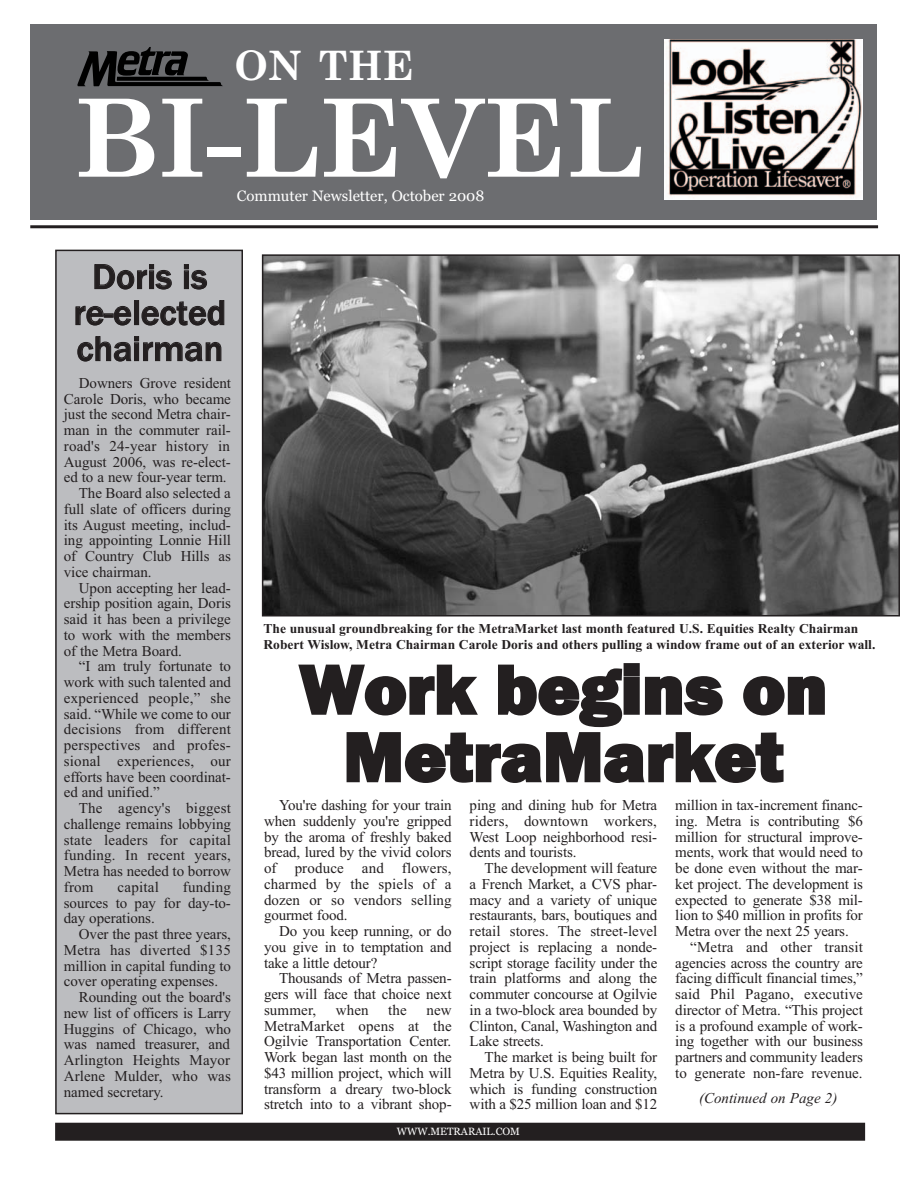
<style>
.page{position:relative;width:918px;height:1188px;background:#fff}
.page>*{position:absolute;margin:0;border:0;box-sizing:border-box;transform-origin:0 0}
.t1{font:700 108px "Century Schoolbook";color:#fff}
.t2{font:800 72px/67.5px "Franklin Gothic";color:#231f20;text-align:center}
.t3{font:700 40.5px "Century Schoolbook";color:#fff}
.t4{font:500 36px/36px "Franklin Gothic";color:#231f20;text-align:center}
.t5{font:15px/15.8px "Times New Roman";letter-spacing:-.005em;color:#231f20;text-align:justify}
.t6{font:15px "Times New Roman";letter-spacing:.015em;color:#231f20}
.t7{font:15px "Georgia";color:#fff}
.t8{font:italic 15px "Times New Roman";color:#231f20}
.t9{font:700 13.5px/16.2px "Times New Roman";color:#231f20}
.t10{font:10.5px "Georgia";color:#fff}
</style>
<div class="page">
<div style="left:56px;top:250px;width:186px;height:864px;background:#bcbdc0"></div>
<div style="left:55px;top:250px;width:188px;height:864px;border:2px solid #231f20"></div>
<div style="left:55px;top:1123px;width:810px;height:18px;background:#231f20"></div>
<div style="left:30px;top:24px;width:847px;height:195px;background:#6c6d70"></div>
<hr style="left:30px;top:225px;width:848px;height:3px;background:#231f20">
<img style="left:664px;top:39px;width:199px;height:161px">
<svg style="left:77px;top:47px;width:146px;height:39px"></svg>
<img style="left:265px;top:257px;width:632px;height:356px">
<div style="left:262px;top:254px;width:638px;height:362px;border:2px solid #231f20"></div>
<h3 class="t3" style="left:234px;top:43px;width:181px">ON THE</h3>
<h1 class="t1" style="left:74px;top:76px;width:571px">BI-LEVEL</h1>
<p class="t7" style="left:237px;top:187px;width:249px">Commuter Newsletter, October 2008</p>
<h3 class="t4" style="left:74px;top:258px;width:154px">Doris is re-elected chairman</h3>
<p class="t5" style="left:79px;top:375px;width:154px">Downers Grove resident</p>
<p class="t5" style="left:64px;top:391px;width:169px">Carole Doris, who became</p>
<p class="t5" style="left:64px;top:406px;width:169px">just the second Metra chair-</p>
<p class="t5" style="left:64px;top:422px;width:169px">man in the commuter rail-</p>
<p class="t6" style="left:64px;top:437px;width:168px">road's 24-year history in</p>
<p class="t5" style="left:64px;top:454px;width:169px">August 2006, was re-elect-</p>
<p class="t5" style="left:64px;top:469px;width:164px">ed to a new four-year term.</p>
<p class="t5" style="left:79px;top:485px;width:154px">The Board also selected a</p>
<p class="t5" style="left:64px;top:501px;width:169px">full slate of officers during</p>
<p class="t5" style="left:64px;top:517px;width:169px">its August meeting, includ-</p>
<p class="t5" style="left:64px;top:532px;width:169px">ing appointing Lonnie Hill</p>
<p class="t5" style="left:64px;top:548px;width:169px">of Country Club Hills as</p>
<p class="t5" style="left:64px;top:564px;width:89px">vice chairman.</p>
<p class="t5" style="left:79px;top:580px;width:154px">Upon accepting her lead-</p>
<p class="t5" style="left:64px;top:595px;width:169px">ership position again, Doris</p>
<p class="t5" style="left:64px;top:611px;width:169px">said it has been a privilege</p>
<p class="t5" style="left:64px;top:627px;width:169px">to work with the members</p>
<p class="t5" style="left:64px;top:643px;width:120px">of the Metra Board.</p>
<p class="t5" style="left:79px;top:658px;width:154px">“I am truly fortunate to</p>
<p class="t5" style="left:64px;top:674px;width:169px">work with such talented and</p>
<p class="t6" style="left:64px;top:689px;width:169px">experienced people,” she</p>
<p class="t5" style="left:64px;top:706px;width:169px">said. “While we come to our</p>
<p class="t6" style="left:64px;top:721px;width:169px">decisions from different</p>
<p class="t6" style="left:64px;top:736px;width:169px">perspectives and profes-</p>
<p class="t6" style="left:64px;top:752px;width:169px">sional experiences, our</p>
<p class="t5" style="left:64px;top:769px;width:169px">efforts have been coordinat-</p>
<p class="t5" style="left:64px;top:784px;width:97px">ed and unified.”</p>
<p class="t6" style="left:79px;top:799px;width:154px">The agency's biggest</p>
<p class="t5" style="left:64px;top:816px;width:169px">challenge remains lobbying</p>
<p class="t6" style="left:64px;top:831px;width:169px">state leaders for capital</p>
<p class="t6" style="left:64px;top:847px;width:169px">funding. In recent years,</p>
<p class="t5" style="left:64px;top:863px;width:169px">Metra has needed to borrow</p>
<p class="t5" style="left:64px;top:879px;width:31px">from</p>
<p class="t6" style="left:118px;top:878px;width:43px">capital</p>
<p class="t5" style="left:64px;top:879px;width:169px;text-indent:119px">funding sources to pay for day-to&shy;day operations.</p>
<p class="t5" style="left:79px;top:926px;width:154px">Over the past three years,</p>
<p class="t6" style="left:64px;top:941px;width:169px">Metra has diverted $135</p>
<p class="t5" style="left:64px;top:958px;width:169px">million in capital funding to</p>
<p class="t5" style="left:64px;top:973px;width:156px">cover operating expenses.</p>
<p class="t5" style="left:79px;top:989px;width:154px">Rounding out the board's</p>
<p class="t5" style="left:64px;top:1005px;width:169px">new list of officers is Larry</p>
<p class="t5" style="left:64px;top:1021px;width:169px">Huggins of Chicago, who</p>
<p class="t5" style="left:64px;top:1036px;width:168px">was named treasurer, and</p>
<p class="t5" style="left:64px;top:1052px;width:168px">Arlington Heights Mayor</p>
<p class="t5" style="left:64px;top:1068px;width:169px">Arlene Mulder, who was</p>
<p class="t5" style="left:64px;top:1084px;width:101px">named secretary.</p>
<p class="t9" style="left:264px;top:620px;width:613px">The unusual groundbreaking for the MetraMarket last month featured U.S. Equities Realty Chairman<br>Robert Wislow, Metra Chairman Carole Doris and others pulling a window frame out of an exterior wall.</p>
<h2 class="t2" style="left:299px;top:655px;width:530px">Work begins on<br>MetraMarket</h2>
<p class="t5" style="left:264px;top:797px;width:189px;text-indent:15px">You're dashing for your train when suddenly you're gripped by the aroma of freshly baked bread, lured by the vivid colors of produce and flowers, charmed by the spiels of a dozen or so vendors selling gourmet food.</p>
<p class="t5" style="left:264px;top:923px;width:189px;text-indent:15px">Do you keep running, or do you give in to temptation and take a little detour?</p>
<p class="t5" style="left:264px;top:970px;width:189px;text-indent:15px">Thousands of Metra passen&shy;gers will face that choice next summer,</p>
<p class="t5" style="left:675px;top:797px;width:189px">million in tax-increment financ-</p>
<p class="t5" style="left:675px;top:813px;width:189px">ing. Metra is contributing $6</p>
<p class="t5" style="left:675px;top:828px;width:189px">million for structural improve-</p>
<p class="t5" style="left:675px;top:844px;width:189px">ments, work that would need to</p>
<p class="t5" style="left:675px;top:860px;width:189px">be done even without the mar-</p>
<p class="t5" style="left:675px;top:876px;width:189px">ket project. The development is</p>
<p class="t5" style="left:675px;top:891px;width:189px">expected to generate $38 mil-</p>
<p class="t5" style="left:675px;top:907px;width:189px">lion to $40 million in profits for</p>
<p class="t5" style="left:675px;top:923px;width:175px">Metra over the next 25 years.</p>
<p class="t5" style="left:690px;top:939px;width:174px">“Metra and other transit</p>
<p class="t5" style="left:675px;top:954px;width:189px">agencies across the country are</p>
<p class="t5" style="left:675px;top:970px;width:189px">facing difficult financial times,”</p>
<p class="t5" style="left:675px;top:986px;width:189px">said Phil Pagano, executive</p>
<p class="t5" style="left:675px;top:1002px;width:189px">director of Metra. “This project</p>
<p class="t5" style="left:675px;top:1017px;width:189px">is a profound example of work-</p>
<p class="t5" style="left:675px;top:1033px;width:189px">ing together with our business</p>
<p class="t5" style="left:675px;top:1049px;width:189px">partners and community leaders</p>
<p class="t5" style="left:675px;top:1065px;width:189px">to generate non-fare revenue.</p>
<p class="t5" style="left:470px;top:797px;width:189px">ping and dining hub for Metra riders, downtown workers, West Loop neighborhood resi&shy;dents and tourists.</p>
<p class="t5" style="left:470px;top:860px;width:189px;text-indent:15px">The development will feature a French Market, a CVS phar&shy;macy and a variety of unique restaurants, bars, boutiques and retail stores. The street-level project is replacing a nonde&shy;script storage facility under the train platforms and along the commuter concourse at Ogilvie in a two-block area bounded by Clinton, Canal, Washington and Lake streets.</p>
<p class="t5" style="left:470px;top:1049px;width:189px;text-indent:15px">The market is being built for Metra by U.S. Equities Reality, which is funding construction with a $25 million loan and $12</p>
<p class="t5" style="left:336px;top:1002px;width:34px">when</p>
<p class="t5" style="left:388px;top:1002px;width:20px">the</p>
<p class="t5" style="left:264px;top:1002px;width:189px;text-indent:162px">new MetraMarket opens at the Ogilvie Transportation Center.<br>Work began last month on the $43 million project, which will transform a dreary two-block stretch into to a vibrant shop-</p>
<p class="t8" style="left:699px;top:1089px;width:140px">(Continued on Page 2)</p>
<p class="t10" style="left:397px;top:1125px;width:125px">WWW.METRARAIL.COM</p>
</div>
